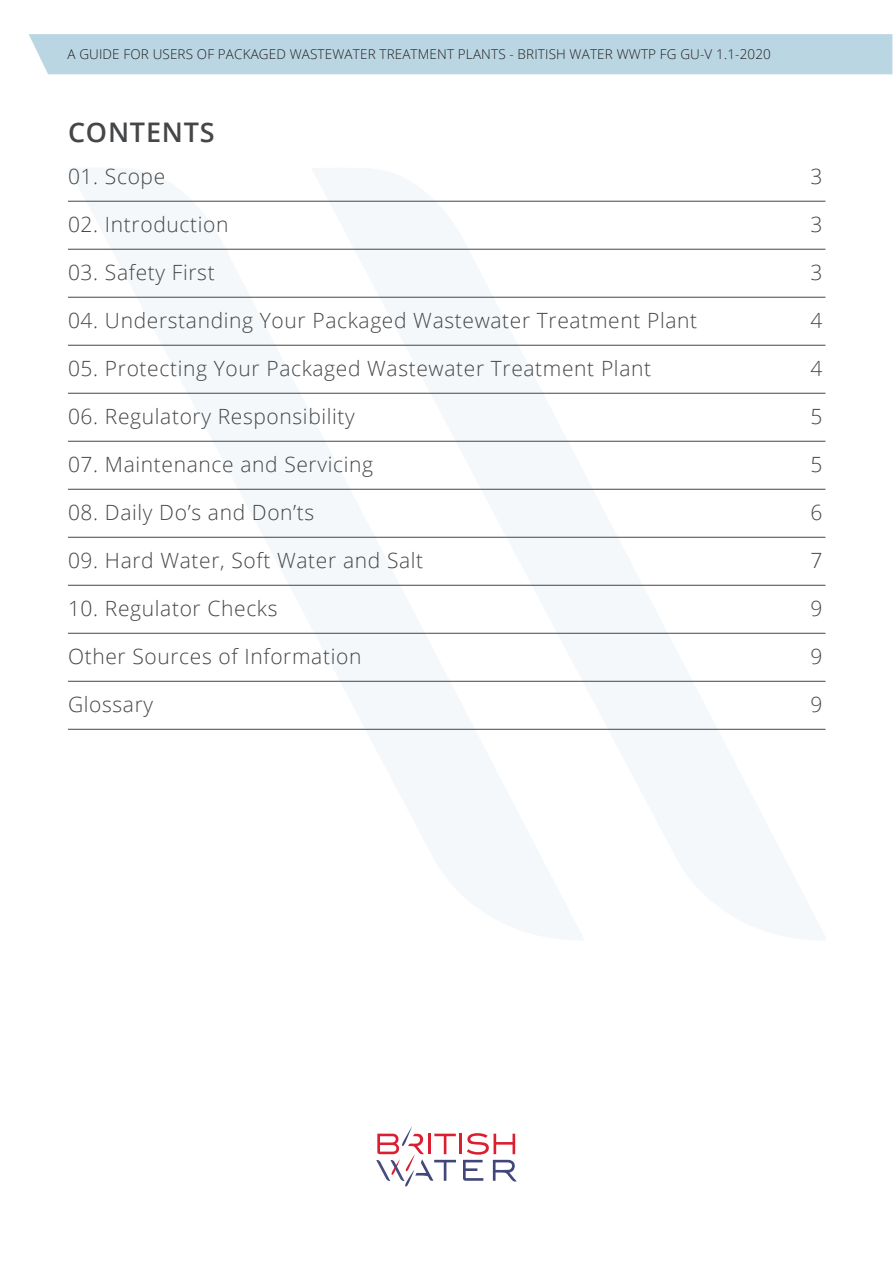
<style>
.page{position:relative;width:893px;height:1263px;background:#fff}
.page>*{position:absolute;margin:0;border:0;box-sizing:border-box;transform-origin:0 0}
._04_Main_Heading{font:600 27px "Open Sans";letter-spacing:.03em;color:#444648}
._05_Contents{font:300 21px "Open Sans";letter-spacing:.03em;color:#444648}
._03_Running_Head{font:300 13.5px "Open Sans";letter-spacing:.01em;color:#231f20}
</style>
<div class="page">
<div style="left:29px;top:34px;width:863px;height:40px;background:#bbd6e3"></div>
<hr style="left:459px;top:1134px;width:3px;height:20px;background:#db1e30">
<svg style="left:463px;top:1133px;width:54px;height:49px"></svg>
<svg style="left:376px;top:1126px;width:80px;height:60px"></svg>
<svg style="left:68px;top:168px;width:243px;height:561px"></svg>
<svg style="left:311px;top:168px;width:514px;height:772px"></svg>
<hr style="left:68px;top:201px;width:757px;height:1px;background:#444648">
<hr style="left:68px;top:249px;width:757px;height:1px;background:#444648">
<hr style="left:68px;top:297px;width:757px;height:1px;background:#444648">
<hr style="left:68px;top:345px;width:757px;height:1px;background:#444648">
<hr style="left:68px;top:393px;width:757px;height:1px;background:#444648">
<hr style="left:68px;top:441px;width:757px;height:1px;background:#444648">
<hr style="left:68px;top:489px;width:757px;height:1px;background:#444648">
<hr style="left:68px;top:537px;width:757px;height:1px;background:#444648">
<hr style="left:68px;top:585px;width:757px;height:1px;background:#444648">
<hr style="left:68px;top:633px;width:757px;height:1px;background:#444648">
<hr style="left:68px;top:681px;width:757px;height:1px;background:#444648">
<hr style="left:68px;top:729px;width:757px;height:1px;background:#444648">
<p class="_03_Running_Head" style="left:68px;top:45px;width:705px">A GUIDE FOR USERS OF PACKAGED WASTEWATER TREATMENT PLANTS - BRITISH WATER WWTP FG GU-V 1.1-2020</p>
<p class="_04_Main_Heading" style="left:68px;top:114px;width:148px">CONTENTS</p>
<p class="_05_Contents" style="left:68px;top:162px;width:99px">01. Scope</p>
<p class="_05_Contents" style="left:811px;top:162px;width:13px">3</p>
<p class="_05_Contents" style="left:68px;top:210px;width:162px">02. Introduction</p>
<p class="_05_Contents" style="left:811px;top:210px;width:13px">3</p>
<p class="_05_Contents" style="left:68px;top:258px;width:148px">03. Safety First</p>
<p class="_05_Contents" style="left:811px;top:258px;width:13px">3</p>
<p class="_05_Contents" style="left:68px;top:306px;width:631px">04. Understanding Your Packaged Wastewater Treatment Plant</p>
<p class="_05_Contents" style="left:811px;top:306px;width:13px">4</p>
<p class="_05_Contents" style="left:68px;top:354px;width:585px">05. Protecting Your Packaged Wastewater Treatment Plant</p>
<p class="_05_Contents" style="left:811px;top:354px;width:13px">4</p>
<p class="_05_Contents" style="left:68px;top:402px;width:288px">06. Regulatory Responsibility</p>
<p class="_05_Contents" style="left:811px;top:402px;width:13px">5</p>
<p class="_05_Contents" style="left:68px;top:450px;width:307px">07. Maintenance and Servicing</p>
<p class="_05_Contents" style="left:811px;top:450px;width:13px">5</p>
<p class="_05_Contents" style="left:68px;top:498px;width:248px">08. Daily Do’s and Don’ts</p>
<p class="_05_Contents" style="left:811px;top:498px;width:13px">6</p>
<p class="_05_Contents" style="left:68px;top:546px;width:357px">09. Hard Water, Soft Water and Salt</p>
<p class="_05_Contents" style="left:811px;top:546px;width:13px">7</p>
<p class="_05_Contents" style="left:68px;top:594px;width:211px">10. Regulator Checks</p>
<p class="_05_Contents" style="left:811px;top:594px;width:13px">9</p>
<p class="_05_Contents" style="left:68px;top:642px;width:295px">Other Sources of Information</p>
<p class="_05_Contents" style="left:811px;top:642px;width:13px">9</p>
<p class="_05_Contents" style="left:68px;top:690px;width:87px">Glossary</p>
<p class="_05_Contents" style="left:811px;top:690px;width:13px">9</p>
</div>
